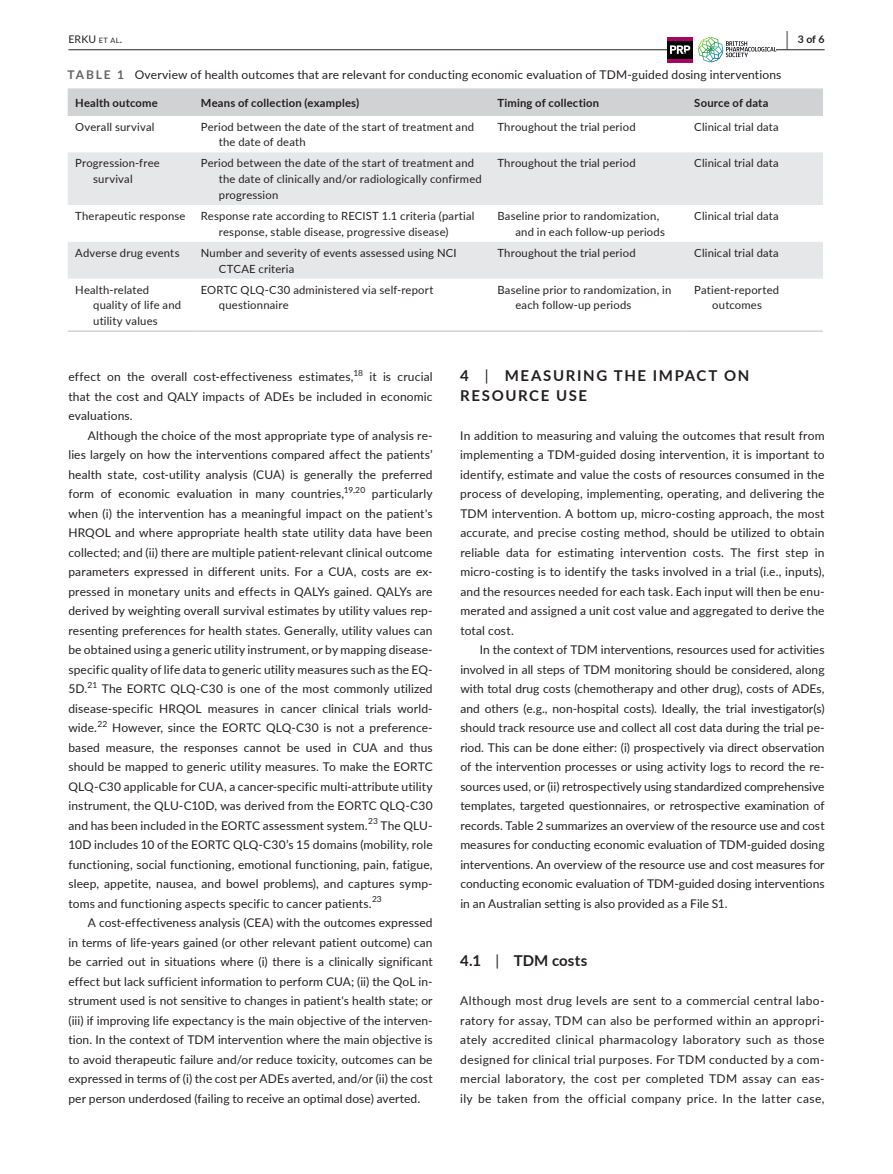
<style>
.page{position:relative;width:893px;height:1174px;background:#fff}
.page>*{position:absolute;margin:0;border:0;box-sizing:border-box;transform-origin:0 0}
.t1{font:700 15px/19.5px "Lato";letter-spacing:.105em;color:#231f20}
.t2{font:700 15px "Lato";letter-spacing:.005em;color:#231f20}
.t3{font:12px/19.5px "Lato";letter-spacing:.01em;color:#231f20;text-align:justify}
.t4{font:11.25px/15.8px "Lato";letter-spacing:.015em;color:#231f20}
.t5{font:700 11.25px "Lato";letter-spacing:.02em;color:#231f20}
.t6{font:10.5px "Lato";color:#231f20}
.t7{font:700 10.5px "Lato";color:#231f20}
.t8{font:8.4px "Lato";letter-spacing:.005em;color:#231f20}
.s1{font-size:7.35px}
.s2{font-size:19.5px}
.s3{font-weight:700;color:#636366}
.s4{font-weight:400}
</style>
<div class="page">
<hr style="left:68px;top:49px;width:756px;height:1px;background:#231f20">
<div style="left:667px;top:37px;width:109px;height:25px;background:#fff"></div>
<div style="left:667px;top:37px;width:26px;height:25px;background:#070606"></div>
<hr style="left:667px;top:37px;width:26px;height:3px;background:#a60660">
<hr style="left:667px;top:59px;width:26px;height:3px;background:#a60660">
<svg style="left:670px;top:45px;width:20px;height:9px"></svg>
<svg style="left:698px;top:37px;width:78px;height:25px"></svg>
<div style="left:68px;top:88px;width:755px;height:28px;background:#d1d2d4"></div>
<svg style="left:68px;top:152px;width:755px;height:127px;fill:#e6e7e9"></svg>
<hr style="left:68px;top:330px;width:125px;height:2px;background:#d1d2d4">
<hr style="left:193px;top:330px;width:297px;height:2px;background:#d1d2d4">
<hr style="left:490px;top:330px;width:197px;height:2px;background:#d1d2d4">
<hr style="left:687px;top:330px;width:136px;height:2px;background:#d1d2d4">
<p class="t6" style="left:68px;top:31px;width:55px">ERKU <span class="s1">et al</span>.</p>
<p class="t7" style="left:786px;top:31px;width:40px"><span class="s2">|</span> 3 of 6</p>
<p class="t3" style="left:68px;top:64px;width:715px"><span class="s3">TABLE 1</span> Overview of health outcomes that are relevant for conducting economic evaluation of TDM-guided dosing interventions</p>
<p class="t5" style="left:75px;top:94px;width:84px">Health outcome</p>
<p class="t5" style="left:201px;top:94px;width:160px">Means of collection (examples)</p>
<p class="t5" style="left:497px;top:94px;width:103px">Timing of collection</p>
<p class="t5" style="left:694px;top:94px;width:76px">Source of data</p>
<p class="t4" style="left:75px;top:118px;width:81px">Overall survival</p>
<p class="t4" style="left:219px;top:118px;width:257px;text-indent:-18px">Period between the date of the start of treatment and the date of death</p>
<p class="t4" style="left:497px;top:118px;width:140px">Throughout the trial period</p>
<p class="t4" style="left:694px;top:118px;width:86px">Clinical trial data</p>
<p class="t4" style="left:93px;top:155px;width:68px;text-indent:-18px">Progression-free survival</p>
<p class="t4" style="left:219px;top:155px;width:265px;text-indent:-18px">Period between the date of the start of treatment and the date of clinically and/or radiologically confirmed progression</p>
<p class="t4" style="left:497px;top:155px;width:140px">Throughout the trial period</p>
<p class="t4" style="left:694px;top:155px;width:86px">Clinical trial data</p>
<p class="t4" style="left:75px;top:208px;width:112px">Therapeutic response</p>
<p class="t4" style="left:219px;top:208px;width:257px;text-indent:-18px">Response rate according to RECIST 1.1 criteria (partial response, stable disease, progressive disease)</p>
<p class="t4" style="left:515px;top:208px;width:151px;text-indent:-18px">Baseline prior to randomization, and in each follow-up periods</p>
<p class="t4" style="left:694px;top:208px;width:86px">Clinical trial data</p>
<p class="t4" style="left:75px;top:244px;width:106px">Adverse drug events</p>
<p class="t4" style="left:219px;top:244px;width:239px;text-indent:-18px">Number and severity of events assessed using NCI<br>CTCAE criteria</p>
<p class="t4" style="left:497px;top:244px;width:140px">Throughout the trial period</p>
<p class="t4" style="left:694px;top:244px;width:86px">Clinical trial data</p>
<p class="t4" style="left:93px;top:281px;width:89px;text-indent:-18px">Health-related quality of life and utility values</p>
<p class="t4" style="left:219px;top:281px;width:216px;text-indent:-18px">EORTC QLQ-C30 administered via self-report questionnaire</p>
<p class="t4" style="left:515px;top:281px;width:157px;text-indent:-18px">Baseline prior to randomization, in each follow-up periods</p>
<p class="t4" style="left:694px;top:281px;width:86px;text-align:center">Patient-reported outcomes</p>
<p class="t3" style="left:68px;top:366px;width:366px">effect on the overall cost-effectiveness estimates,<sup>18</sup> it is crucial that the cost and QALY impacts of ADEs be included in economic evaluations.</p>
<p class="t3" style="left:68px;top:425px;width:366px;text-indent:20px">Although the choice of the most appropriate type of analysis re&shy;lies largely on how the interventions compared affect the patients’ health state, cost-utility analysis (CUA) is generally the preferred form of economic evaluation in many countries,<sup>19,20</sup></p>
<p class="t3" style="left:68px;top:483px;width:366px;text-indent:304px">particularly when (i) the intervention has a meaningful impact on the patient's HRQOL and where appropriate health state utility data have been collected; and (ii) there are multiple patient-relevant clinical outcome parameters expressed in different units. For a CUA, costs are ex&shy;pressed in monetary units and effects in QALYs gained. QALYs are derived by weighting overall survival estimates by utility values rep&shy;resenting preferences for health states. Generally, utility values can be obtained using a generic utility instrument, or by mapping disease&shy;specific quality of life data to generic utility measures such as the EQ-5D.</p>
<p class="t8" style="left:88px;top:679px;width:11px">21</p>
<p class="t3" style="left:68px;top:678px;width:366px;text-indent:33px">The EORTC QLQ-C30 is one of the most commonly utilized disease-specific HRQOL measures in cancer clinical trials world&shy;wide.</p>
<p class="t8" style="left:97px;top:718px;width:11px">22</p>
<p class="t3" style="left:68px;top:717px;width:366px;text-indent:44px">However, since the EORTC QLQ-C30 is not a preference&shy;based measure, the responses cannot be used in CUA and thus should be mapped to generic utility measures. To make the EORTC QLQ-C30 applicable for CUA, a cancer-specific multi-attribute utility instrument, the QLU-C10D, was derived from the EORTC QLQ-C30 and has been included in the EORTC assessment system.</p>
<p class="t8" style="left:368px;top:815px;width:11px">23</p>
<p class="t3" style="left:68px;top:815px;width:366px;text-indent:312px">The QLU-10D includes 10 of the EORTC QLQ-C30’s 15 domains (mobility, role functioning, social functioning, emotional functioning, pain, fatigue, sleep, appetite, nausea, and bowel problems), and captures symp&shy;toms and functioning aspects specific to cancer patients.</p>
<p class="t8" style="left:372px;top:893px;width:11px">23</p>
<p class="t3" style="left:68px;top:912px;width:366px;text-indent:20px">A cost-effectiveness analysis (CEA) with the outcomes expressed in terms of life-years gained (or other relevant patient outcome) can be carried out in situations where (i) there is a clinically significant effect but lack sufficient information to perform CUA; (ii) the QoL in&shy;strument used is not sensitive to changes in patient's health state; or (iii) if improving life expectancy is the main objective of the interven&shy;tion. In the context of TDM intervention where the main objective is to avoid therapeutic failure and/or reduce toxicity, outcomes can be expressed in terms of (i) the cost per ADEs averted, and/or (ii) the cost per person underdosed (failing to receive an optimal dose) averted.</p>
<p class="t1" style="left:460px;top:365px;width:291px">4 <span class="s4">|</span> MEASURING THE IMPACT ON<br>RESOURCE USE</p>
<p class="t3" style="left:460px;top:425px;width:366px">In addition to measuring and valuing the outcomes that result from implementing a TDM-guided dosing intervention, it is important to identify, estimate and value the costs of resources consumed in the process of developing, implementing, operating, and delivering the TDM intervention. A bottom up, micro-costing approach, the most accurate, and precise costing method, should be utilized to obtain reliable data for estimating intervention costs. The first step in micro-costing is to identify the tasks involved in a trial (i.e., inputs), and the resources needed for each task. Each input will then be enu&shy;merated and assigned a unit cost value and aggregated to derive the total cost.</p>
<p class="t3" style="left:460px;top:639px;width:366px;text-indent:19px">In the context of TDM interventions, resources used for activities involved in all steps of TDM monitoring should be considered, along with total drug costs (chemotherapy and other drug), costs of ADEs, and others (e.g., non-hospital costs). Ideally, the trial investigator(s) should track resource use and collect all cost data during the trial pe&shy;riod. This can be done either: (i) prospectively via direct observation of the intervention processes or using activity logs to record the re&shy;sources used, or (ii) retrospectively using standardized comprehensive templates, targeted questionnaires, or retrospective examination of records. Table 2 summarizes an overview of the resource use and cost measures for conducting economic evaluation of TDM-guided dosing interventions. An overview of the resource use and cost measures for conducting economic evaluation of TDM-guided dosing interventions in an Australian setting is also provided as a File S1.</p>
<p class="t2" style="left:460px;top:950px;width:128px">4.1 <span class="s4">|</span> TDM costs</p>
<p class="t3" style="left:460px;top:990px;width:366px">Although most drug levels are sent to a commercial central labo&shy;ratory for assay, TDM can also be performed within an appropri&shy;ately accredited clinical pharmacology laboratory such as those designed for clinical trial purposes. For TDM conducted by a com&shy;mercial laboratory, the cost per completed TDM assay can eas&shy;ily be taken from the official company price. In the latter case,</p>
</div>
